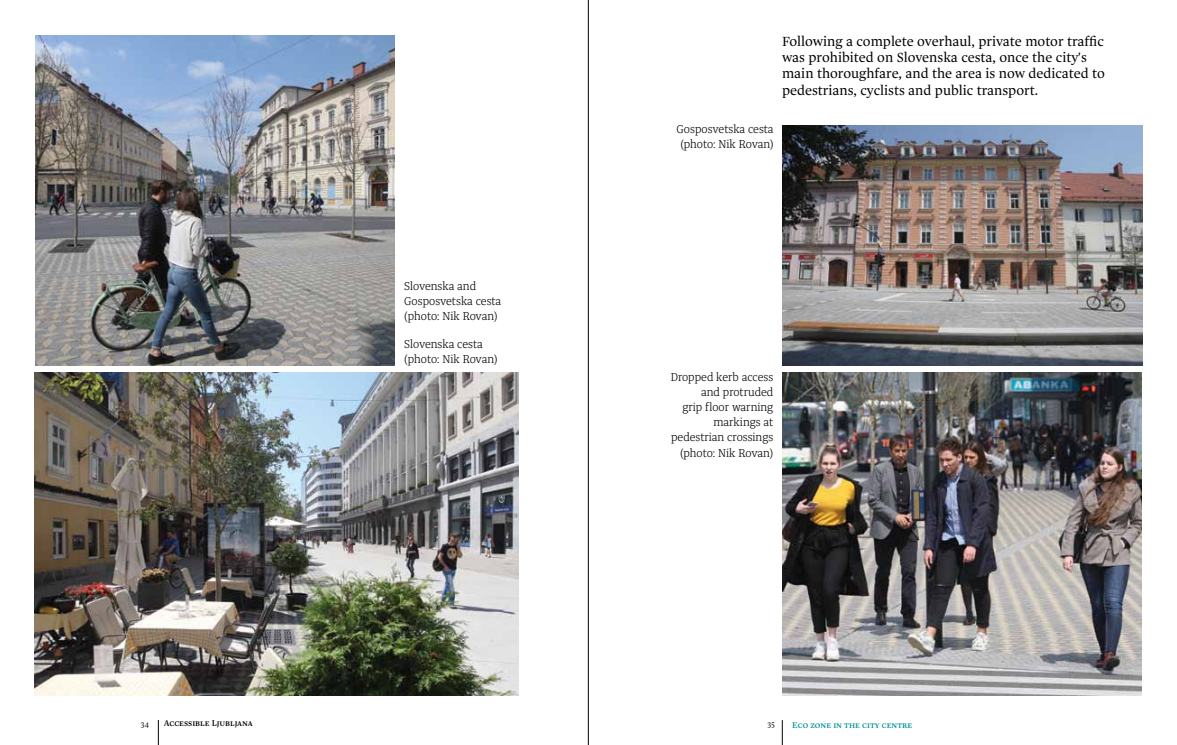
<style>
.page{position:relative;width:1177px;height:745px;background:#fff}
.page>*{position:absolute;margin:0;border:0;box-sizing:border-box;transform-origin:0 0}
.t1{font:13.75px/16.2px "Bad News";color:#000}
.t2{font:300 11.88px/15px "Bad News Big";color:#000}
.t3{font:500 8.75px "Bad News SC";color:#009191}
.t4{font:500 8.75px "Bad News SC";color:#000}
.t5{font:7.75px "Bad News";color:#000}
</style>
<div class="page">
<svg style="left:782px;top:720px;width:1px;height:24px"></svg>
<svg style="left:158px;top:720px;width:1px;height:24px"></svg>
<hr style="left:588px;top:0;width:1px;height:744px;background:#000">
<img style="left:782px;top:125px;width:360px;height:240px">
<img style="left:782px;top:372px;width:359px;height:322px">
<img style="left:35px;top:372px;width:483px;height:322px">
<img style="left:35px;top:35px;width:360px;height:330px">
<p class="t2" style="left:404px;top:279px;width:98px">Slovenska and<br>Gosposvetska cesta (photo: Nik Rovan)</p>
<p class="t2" style="left:404px;top:336px;width:95px">Slovenska cesta (photo: Nik Rovan)</p>
<p class="t1" style="left:782px;top:33px;width:324px">Following a complete overhaul, private motor traffic was prohibited on Slovenska cesta, once the city's main thoroughfare, and the area is now dedicated to pedestrians, cyclists and public transport.</p>
<p class="t2" style="left:676px;top:121px;width:98px;text-align:center">Gosposvetska cesta (photo: Nik Rovan)</p>
<p class="t2" style="left:670px;top:370px;width:104px;text-align:right">Dropped kerb access and protruded<br>grip floor warning markings at pedestrian crossings (photo: Nik Rovan)</p>
<p class="t5" style="left:141px;top:719px;width:10px">34</p>
<p class="t4" style="left:164px;top:718px;width:90px">Accessible Ljubljana</p>
<p class="t5" style="left:767px;top:720px;width:9px">35</p>
<p class="t3" style="left:792px;top:719px;width:121px">Eco zone in the city centre</p>
</div>
